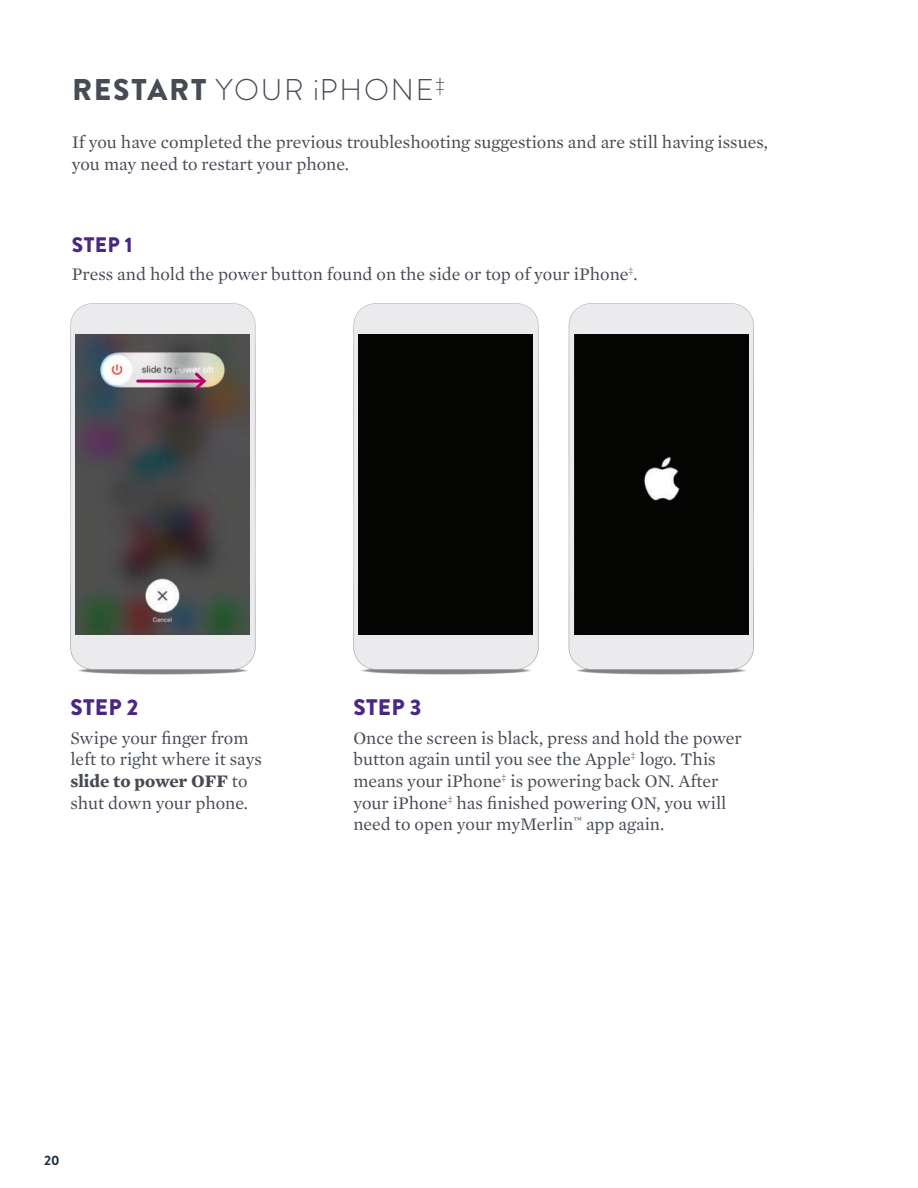
<style>
.page{position:relative;width:918px;height:1188px;background:#fff}
.page>*{position:absolute;margin:0;border:0;box-sizing:border-box;transform-origin:0 0}
.t1{font:300 30px "Brandon Grotesque";letter-spacing:.06em;color:#464b54}
.t2{font:900 22.5px "Brandon Grotesque";letter-spacing:.02em;color:#4a2783}
.t3{font:900 21px "Brandon Grotesque";color:#4a2783}
.t4{font:18px/21.6px "Mercury Text G1";color:#464b54}
.t5{font:700 13.5px "Brandon Grotesque";color:#172938}
.s1{font-weight:900}
.s2{font-weight:700}
</style>
<div class="page">
<div style="left:76px;top:666px;width:174px;height:9px;background:#f9f9f9;border-radius:50%"></div>
<div style="left:77px;top:666px;width:172px;height:9px;background:#f4f4f4;border-radius:50%"></div>
<div style="left:77px;top:666px;width:171px;height:9px;background:#e6e6e6;border-radius:50%"></div>
<svg style="left:78px;top:667px;width:170px;height:8px"></svg>
<div style="left:81px;top:667px;width:164px;height:7px;background:#b6b6b5;border-radius:50%"></div>
<div style="left:82px;top:667px;width:162px;height:7px;background:#ababab;border-radius:50%"></div>
<div style="left:83px;top:667px;width:160px;height:7px;background:#a0a0a0;border-radius:50%"></div>
<div style="left:84px;top:667px;width:158px;height:7px;background:#979897;border-radius:50%"></div>
<div style="left:85px;top:667px;width:156px;height:7px;background:#8a8b8a;border-radius:50%"></div>
<svg style="left:86px;top:668px;width:154px;height:6px"></svg>
<div style="left:87px;top:668px;width:152px;height:5px;background:#818281;border-radius:50%"></div>
<hr style="left:94px;top:669px;width:138px;height:3px;background:#040503;border-radius:50%">
<hr style="left:100px;top:670px;width:125px;height:2px;background:#040503;border-radius:50%">
<svg style="left:105px;top:670px;width:116px;height:1px"></svg>
<svg style="left:70px;top:303px;width:186px;height:367px"></svg>
<div style="left:71px;top:304px;width:184px;height:365px;background:#ebebed;border-radius:22px"></div>
<img style="left:76px;top:335px;width:174px;height:300px">
<div style="left:359px;top:666px;width:174px;height:9px;background:#fafafa;border-radius:50%"></div>
<div style="left:360px;top:666px;width:172px;height:9px;background:#f3f3f3;border-radius:50%"></div>
<div style="left:361px;top:666px;width:170px;height:9px;background:#e7e7e7;border-radius:50%"></div>
<svg style="left:361px;top:667px;width:170px;height:8px"></svg>
<div style="left:364px;top:667px;width:164px;height:7px;background:#b6b6b5;border-radius:50%"></div>
<div style="left:365px;top:667px;width:162px;height:7px;background:#ababab;border-radius:50%"></div>
<div style="left:366px;top:667px;width:160px;height:7px;background:#a0a0a0;border-radius:50%"></div>
<div style="left:367px;top:667px;width:158px;height:7px;background:#979897;border-radius:50%"></div>
<div style="left:368px;top:667px;width:156px;height:7px;background:#8a8b8a;border-radius:50%"></div>
<svg style="left:369px;top:668px;width:154px;height:6px"></svg>
<div style="left:370px;top:668px;width:152px;height:5px;background:#818281;border-radius:50%"></div>
<hr style="left:377px;top:669px;width:138px;height:3px;background:#040503;border-radius:50%">
<hr style="left:384px;top:670px;width:124px;height:2px;background:#040503;border-radius:50%">
<svg style="left:388px;top:670px;width:116px;height:1px"></svg>
<svg style="left:353px;top:303px;width:186px;height:367px"></svg>
<div style="left:354px;top:304px;width:184px;height:365px;background:#ebebed;border-radius:22px"></div>
<div style="left:359px;top:335px;width:174px;height:299px;background:#040403"></div>
<svg style="left:576px;top:666px;width:171px;height:9px"></svg>
<svg style="left:577px;top:667px;width:169px;height:8px"></svg>
<div style="left:580px;top:667px;width:162px;height:7px;background:#afafae;border-radius:50%"></div>
<div style="left:581px;top:667px;width:160px;height:7px;background:#a7a7a7;border-radius:50%"></div>
<div style="left:582px;top:667px;width:159px;height:7px;background:#a0a0a0;border-radius:50%"></div>
<svg style="left:585px;top:668px;width:153px;height:6px"></svg>
<svg style="left:586px;top:668px;width:151px;height:5px"></svg>
<hr style="left:593px;top:669px;width:137px;height:3px;background:#040503;border-radius:50%">
<hr style="left:599px;top:670px;width:125px;height:2px;background:#040503;border-radius:50%">
<svg style="left:603px;top:670px;width:116px;height:1px"></svg>
<div style="left:569px;top:304px;width:184px;height:365px;background:#ebebed;border-radius:22px"></div>
<div style="left:574px;top:335px;width:174px;height:300px;background:#040503"></div>
<hr style="left:138px;top:380px;width:66px;height:3px;background:#b70369">
<svg style="left:192px;top:370px;width:16px;height:22px"></svg>
<p class="t1" style="left:72px;top:69px;width:375px"><span class="s1">RESTART</span> YOUR iPHONE<sup>‡</sup></p>
<p class="t4" style="left:72px;top:131px;width:698px">If you have completed the previous troubleshooting suggestions and are still having issues, you may need to restart your phone.</p>
<p class="t3" style="left:72px;top:230px;width:62px">STEP 1</p>
<p class="t4" style="left:72px;top:263px;width:567px">Press and hold the power button found on the side or top of your iPhone<sup>‡</sup>.</p>
<p class="t2" style="left:70px;top:692px;width:70px">STEP 2</p>
<p class="t4" style="left:70px;top:726px;width:193px">Swipe your finger from left to right where it says <span class="s2">slide to power OFF</span> to shut down your phone.</p>
<p class="t2" style="left:354px;top:692px;width:70px">STEP 3</p>
<p class="t4" style="left:353px;top:726px;width:390px">Once the screen is black, press and hold the power button again until you see the Apple<sup>‡</sup> logo. This means your iPhone<sup>‡</sup> is powering back ON. After your iPhone<sup>‡</sup> has finished powering ON, you will need to open your myMerlin<sup>™</sup> app again.</p>
<p class="t5" style="left:44px;top:1151px;width:17px">20</p>
</div>
